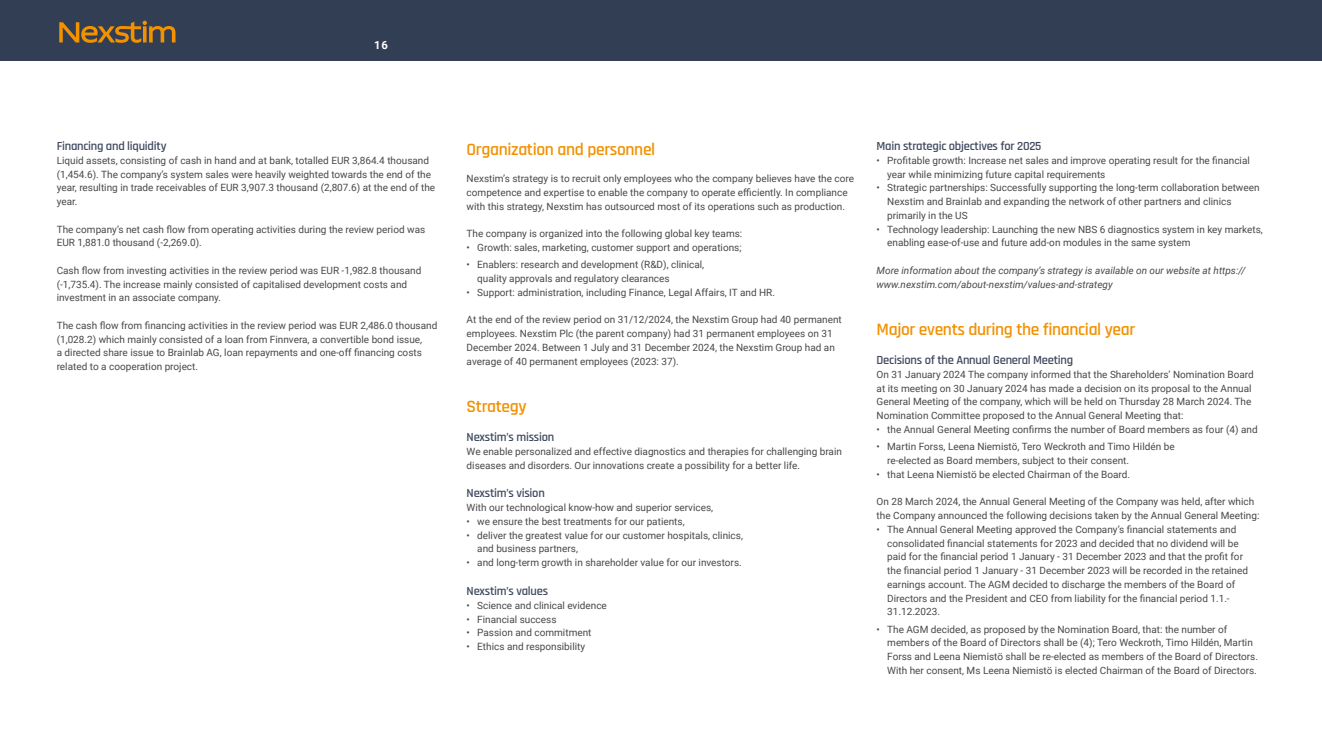
<style>
.page{position:relative;width:1322px;height:745px;background:#fff}
.page>*{position:absolute;margin:0;border:0;box-sizing:border-box;transform-origin:0 0}
.t1{font:600 17.5px "Rajdhani";letter-spacing:-.02em;color:#f29100}
.t2{font:600 12.5px "Rajdhani";letter-spacing:-.02em;color:#404a5f}
.t3{font:700 11.25px "Roboto";color:#fff}
.t4{font:10px/13.8px "Roboto";color:#484848}
.t5{font:italic 10px/13.8px "Roboto";color:#484848}
</style>
<div class="page">
<div style="left:0;top:0;width:1322px;height:60px;background:#323e54"></div>
<svg style="left:59px;top:21px;width:116px;height:22px"></svg>
<p class="t3" style="left:374px;top:37px;width:15px">16</p>
<p class="t2" style="left:57px;top:138px;width:111px">Financing and liquidity</p>
<p class="t4" style="left:57px;top:153px;width:380px">Liquid assets, consisting of cash in hand and at bank, totalled EUR 3,864.4 thousand (1,454.6). The company’s system sales were heavily weighted towards the end of the year, resulting in trade receivables of EUR 3,907.3 thousand (2,807.6) at the end of the year.</p>
<p class="t4" style="left:57px;top:222px;width:370px">The company’s net cash flow from operating activities during the review period was<br>EUR 1,881.0 thousand (-2,269.0).</p>
<p class="t4" style="left:57px;top:263px;width:366px">Cash flow from investing activities in the review period was EUR -1,982.8 thousand (-1,735.4). The increase mainly consisted of capitalised development costs and investment in an associate company.</p>
<p class="t4" style="left:57px;top:318px;width:382px">The cash flow from financing activities in the review period was EUR 2,486.0 thousand (1,028.2) which mainly consisted of a loan from Finnvera, a convertible bond issue,<br>a directed share issue to Brainlab AG, loan repayments and one-off financing costs related to a cooperation project.</p>
<h1 class="t1" style="left:467px;top:138px;width:190px">Organization and personnel</h1>
<p class="t4" style="left:467px;top:171px;width:389px">Nexstim’s strategy is to recruit only employees who the company believes have the core competence and expertise to enable the company to operate efficiently. In compliance with this strategy, Nexstim has outsourced most of its operations such as production.</p>
<p class="t4" style="left:467px;top:226px;width:277px">The company is organized into the following global key teams:</p>
<p class="t4" style="left:467px;top:240px;width:276px">• Growth: sales, marketing, customer support and operations;</p>
<p class="t4" style="left:477px;top:257px;width:228px;text-indent:-11px">• Enablers: research and development (R&amp;D), clinical, quality approvals and regulatory clearances</p>
<p class="t4" style="left:467px;top:285px;width:310px">• Support: administration, including Finance, Legal Affairs, IT and HR.</p>
<p class="t4" style="left:467px;top:312px;width:377px">At the end of the review period on 31/12/2024, the Nexstim Group had 40 permanent employees. Nexstim Plc (the parent company) had 31 permanent employees on 31<br>December 2024. Between 1 July and 31 December 2024, the Nexstim Group had an average of 40 permanent employees (2023: 37).</p>
<h1 class="t1" style="left:467px;top:396px;width:62px">Strategy</h1>
<p class="t2" style="left:467px;top:429px;width:89px">Nexstim’s mission</p>
<p class="t4" style="left:467px;top:443px;width:377px">We enable personalized and effective diagnostics and therapies for challenging brain diseases and disorders. Our innovations create a possibility for a better life.</p>
<p class="t2" style="left:467px;top:485px;width:80px">Nexstim’s vision</p>
<p class="t4" style="left:467px;top:500px;width:248px">With our technological know-how and superior services,</p>
<p class="t4" style="left:467px;top:513px;width:219px">• we ensure the best treatments for our patients,</p>
<p class="t4" style="left:477px;top:527px;width:267px;text-indent:-11px">• deliver the greatest value for our customer hospitals, clinics, and business partners,</p>
<p class="t4" style="left:467px;top:555px;width:277px">• and long-term growth in shareholder value for our investors.</p>
<p class="t2" style="left:467px;top:583px;width:83px">Nexstim’s values</p>
<p class="t4" style="left:467px;top:597px;width:142px">• Science and clinical evidence</p>
<p class="t4" style="left:467px;top:611px;width:91px">• Financial success</p>
<p class="t4" style="left:467px;top:625px;width:126px">• Passion and commitment</p>
<p class="t4" style="left:467px;top:638px;width:120px">• Ethics and responsibility</p>
<p class="t2" style="left:876px;top:138px;width:166px">Main strategic objectives for 2025</p>
<p class="t4" style="left:887px;top:153px;width:364px;text-indent:-11px">• Profitable growth: Increase net sales and improve operating result for the financial year while minimizing future capital requirements</p>
<p class="t4" style="left:887px;top:180px;width:374px;text-indent:-11px">• Strategic partnerships: Successfully supporting the long-term collaboration between<br>Nexstim and Brainlab and expanding the network of other partners and clinics primarily in the US</p>
<p class="t4" style="left:887px;top:222px;width:377px;text-indent:-11px">• Technology leadership: Launching the new NBS 6 diagnostics system in key markets, enabling ease-of-use and future add-on modules in the same system</p>
<p class="t5" style="left:876px;top:263px;width:370px">More information about the company’s strategy is available on our website at https:// www.nexstim.com/about-nexstim/values-and-strategy</p>
<h1 class="t1" style="left:876px;top:319px;width:260px">Major events during the financial year</h1>
<p class="t2" style="left:876px;top:352px;width:198px">Decisions of the Annual General Meeting</p>
<p class="t4" style="left:876px;top:367px;width:379px">On 31 January 2024 The company informed that the Shareholders’ Nomination Board at its meeting on 30 January 2024 has made a decision on its proposal to the Annual General Meeting of the company, which will be held on Thursday 28 March 2024. The Nomination Committee proposed to the Annual General Meeting that:</p>
<p class="t4" style="left:876px;top:422px;width:382px">• the Annual General Meeting confirms the number of Board members as four (4) and</p>
<p class="t4" style="left:887px;top:439px;width:289px;text-indent:-11px">• Martin Forss, Leena Niemistö, Tero Weckroth and Timo Hildén be re-elected as Board members, subject to their consent.</p>
<p class="t4" style="left:876px;top:466px;width:255px">• that Leena Niemistö be elected Chairman of the Board.</p>
<p class="t4" style="left:876px;top:494px;width:384px">On 28 March 2024, the Annual General Meeting of the Company was held, after which the Company announced the following decisions taken by the Annual General Meeting:</p>
<p class="t4" style="left:887px;top:521px;width:362px;text-indent:-11px">• The Annual General Meeting approved the Company’s financial statements and consolidated financial statements for 2023 and decided that no dividend will be paid for the financial period 1 January - 31 December 2023 and that the profit for the financial period 1 January - 31 December 2023 will be recorded in the retained earnings account. The AGM decided to discharge the members of the Board of Directors and the President and CEO from liability for the financial period 1.1.- 31.12.2023.</p>
<p class="t4" style="left:887px;top:621px;width:372px;text-indent:-11px">• The AGM decided, as proposed by the Nomination Board, that: the number of members of the Board of Directors shall be (4); Tero Weckroth, Timo Hildén, Martin Forss and Leena Niemistö shall be re-elected as members of the Board of Directors.<br>With her consent, Ms Leena Niemistö is elected Chairman of the Board of Directors.</p>
</div>
